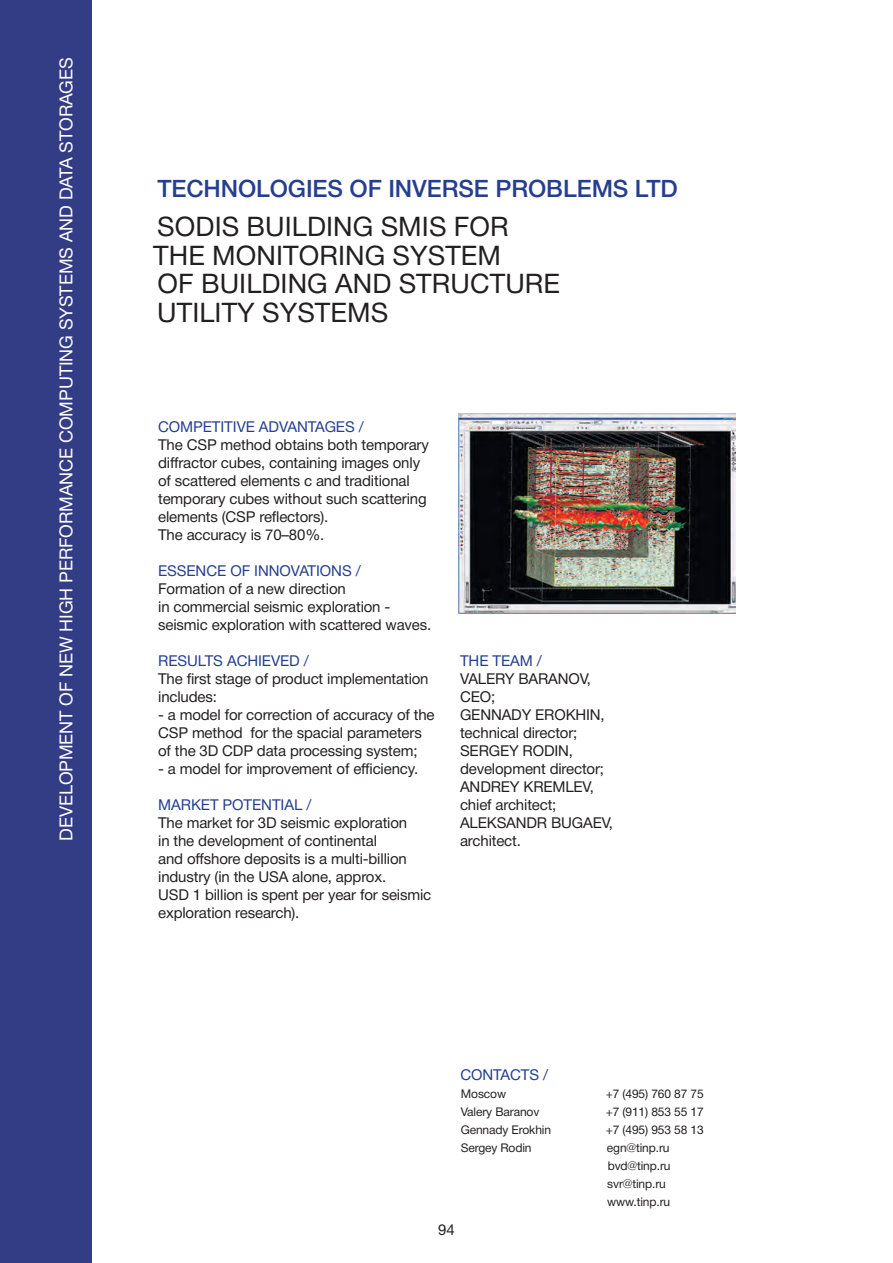
<style>
.page{position:relative;width:893px;height:1263px;background:#fff}
.page>*{position:absolute;margin:0;border:0;box-sizing:border-box;transform-origin:0 0}
.заголовок_большой{font:27px "Helvetica Neue Cyr";letter-spacing:.005em;color:#231f20}
.название_организации{font:500 24px "Helvetica Neue Cyr";letter-spacing:-.005em;color:#253f8e}
.основной{font:18px "Helvetica Neue Cyr";letter-spacing:-.005em;color:#fff}
.t1{font:15px/18px "Helvetica Neue Cyr";letter-spacing:-.01em;color:#231f20}
.подзаголовок{font:15px "Helvetica Neue Cyr";letter-spacing:-.005em;color:#253f8e}
.адрес{font:12px "Helvetica Neue Cyr";letter-spacing:-.01em;color:#231f20}
</style>
<div class="page">
<img style="left:459px;top:413px;width:276px;height:200px">
<div style="left:0;top:0;width:91px;height:1263px;background:#333d85"></div>
<p class="основной" style="left:56px;top:840px;width:785px;rotate:-90deg">DEVELOPMENT OF NEW HIGH PERFORMANCE COMPUTING SYSTEMS AND DATA STORAGES</p>
<p class="название_организации" style="left:157px;top:175px;width:522px">TECHNOLOGIES OF INVERSE PROBLEMS LTD</p>
<p class="заголовок_большой" style="left:157px;top:212px;width:353px">SODIS BUILDING SMIS FOR</p>
<p class="заголовок_большой" style="left:153px;top:241px;width:349px">THE MONITORING SYSTEM</p>
<p class="заголовок_большой" style="left:158px;top:269px;width:404px">OF BUILDING AND STRUCTURE</p>
<p class="заголовок_большой" style="left:157px;top:298px;width:233px">UTILITY SYSTEMS</p>
<p class="подзаголовок" style="left:158px;top:418px;width:207px">COMPETITIVE ADVANTAGES /</p>
<p class="t1" style="left:158px;top:435px;width:272px">The CSP method obtains both temporary diffractor cubes, containing images only of scattered elements c and traditional temporary cubes without such scattering elements (CSP reflectors).</p>
<p class="t1" style="left:158px;top:525px;width:168px">The accuracy is 70–80%.</p>
<p class="подзаголовок" style="left:158px;top:562px;width:204px">ESSENCE OF INNOVATIONS /</p>
<p class="t1" style="left:158px;top:579px;width:275px">Formation of a new direction<br>in commercial seismic exploration - seismic exploration with scattered waves.</p>
<p class="подзаголовок" style="left:158px;top:652px;width:152px">RESULTS ACHIEVED /</p>
<p class="t1" style="left:158px;top:669px;width:272px">The first stage of product implementation includes:</p>
<p class="t1" style="left:158px;top:705px;width:278px">- a model for correction of accuracy of the<br>CSP method for the spacial parameters of the 3D CDP data processing system;</p>
<p class="t1" style="left:158px;top:759px;width:262px">- a model for improvement of efficiency.</p>
<p class="подзаголовок" style="left:158px;top:796px;width:155px">MARKET POTENTIAL /</p>
<p class="t1" style="left:158px;top:813px;width:251px">The market for 3D seismic exploration in the development of continental<br>and offshore deposits is a multi-billion industry (in the USA alone, approx.</p>
<p class="t1" style="left:158px;top:885px;width:275px">USD 1 billion is spent per year for seismic exploration research).</p>
<p class="подзаголовок" style="left:460px;top:653px;width:83px">THE TEAM /</p>
<p class="t1" style="left:460px;top:670px;width:132px">VALERY BARANOV,</p>
<p class="t1" style="left:460px;top:688px;width:37px">CEO;</p>
<p class="t1" style="left:460px;top:706px;width:146px">GENNADY EROKHIN,</p>
<p class="t1" style="left:460px;top:724px;width:119px">technical director;</p>
<p class="t1" style="left:460px;top:742px;width:114px">SERGEY RODIN,</p>
<p class="t1" style="left:460px;top:760px;width:145px">development director;</p>
<p class="t1" style="left:460px;top:778px;width:135px">ANDREY KREMLEV,</p>
<p class="t1" style="left:460px;top:796px;width:98px">chief architect;</p>
<p class="t1" style="left:460px;top:814px;width:154px">ALEKSANDR BUGAEV,</p>
<p class="t1" style="left:460px;top:832px;width:62px">architect.</p>
<p class="подзаголовок" style="left:460px;top:1067px;width:89px">CONTACTS /</p>
<p class="адрес" style="left:461px;top:1087px;width:47px">Moscow</p>
<p class="адрес" style="left:461px;top:1105px;width:80px">Valery Baranov</p>
<p class="адрес" style="left:461px;top:1123px;width:92px">Gennady Erokhin</p>
<p class="адрес" style="left:461px;top:1141px;width:72px">Sergey Rodin</p>
<p class="адрес" style="left:606px;top:1087px;width:100px">+7 (495) 760 87 75</p>
<p class="адрес" style="left:606px;top:1105px;width:100px">+7 (911) 853 55 17</p>
<p class="адрес" style="left:606px;top:1123px;width:100px">+7 (495) 953 58 13</p>
<p class="адрес" style="left:607px;top:1141px;width:64px">egn@tinp.ru</p>
<p class="адрес" style="left:608px;top:1159px;width:64px">bvd@tinp.ru</p>
<p class="адрес" style="left:607px;top:1177px;width:60px">svr@tinp.ru</p>
<p class="адрес" style="left:607px;top:1195px;width:64px">www.tinp.ru</p>
<p class="t1" style="left:438px;top:1221px;width:18px">94</p>
</div>
